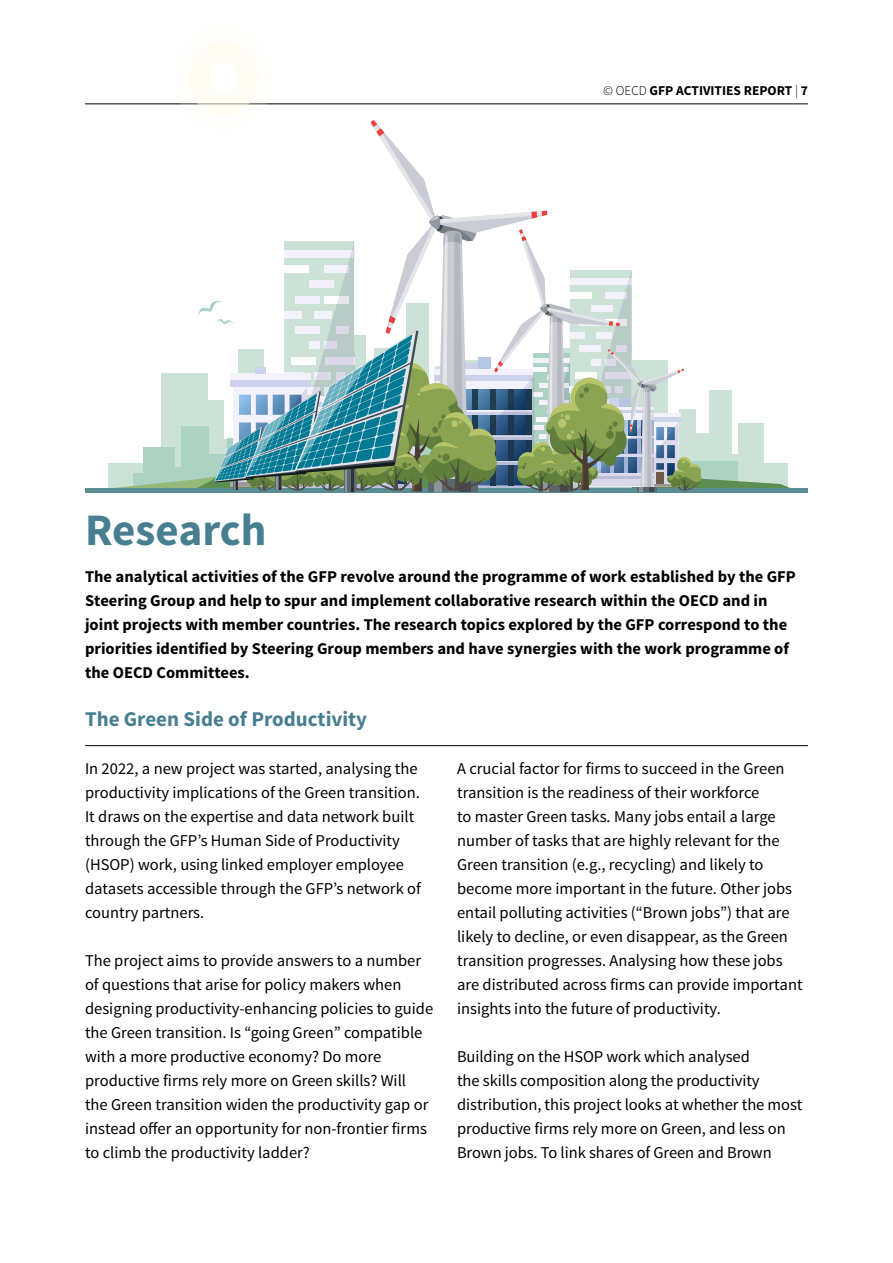
<style>
.page{position:relative;width:893px;height:1263px;background:#fff}
.page>*{position:absolute;margin:0;border:0;box-sizing:border-box;transform-origin:0 0}
.t1{font:700 45px "Source Sans Pro";color:#487f90}
.t2{font:700 21px "Source Sans Pro";color:#487f90}
.t3{font:16.5px/24px "Source Sans Pro";color:#000}
.t4{font:700 16.5px/24px "Source Sans Pro";color:#000}
.t5{font:700 13.5px "Source Sans Pro";color:#000}
.s1{font-weight:300}
</style>
<div class="page">
<hr style="left:85px;top:104px;width:723px;height:1px;background:#000">
<hr style="left:85px;top:745px;width:723px;height:1px;background:#000">
<hr style="left:85px;top:488px;width:723px;height:4px;background:#598c93">
<div style="left:174px;top:25px;width:99px;height:107px;background:#fffefb;border-radius:50%"></div>
<div style="left:189px;top:40px;width:69px;height:77px;background:#fffdf3;border-radius:50%"></div>
<div style="left:209px;top:63px;width:29px;height:31px;background:#fff;border-radius:50%"></div>
<svg style="left:108px;top:120px;width:682px;height:372px"></svg>
<h1 class="t1" style="left:85px;top:501px;width:183px">Research</h1>
<p class="t5" style="left:603px;top:82px;width:206px"><span class="s1">© OECD</span> GFP ACTIVITIES REPORT <span class="s1">|</span> 7</p>
<p class="t4" style="left:85px;top:565px;width:712px">The analytical activities of the GFP revolve around the programme of work established by the GFP Steering Group and help to spur and implement collaborative research within the OECD and in joint projects with member countries. The research topics explored by the GFP correspond to the priorities identified by Steering Group members and have synergies with the work programme of the OECD Committees.</p>
<p class="t2" style="left:85px;top:706px;width:284px">The Green Side of Productivity</p>
<p class="t3" style="left:85px;top:757px;width:337px">In 2022, a new project was started, analysing the productivity implications of the Green transition.<br>It draws on the expertise and data network built through the GFP’s Human Side of Productivity (HSOP) work, using linked employer employee datasets accessible through the GFP’s network of country partners.</p>
<p class="t3" style="left:85px;top:949px;width:350px">The project aims to provide answers to a number of questions that arise for policy makers when designing productivity-enhancing policies to guide the Green transition. Is “going Green” compatible with a more productive economy? Do more productive firms rely more on Green skills? Will<br>the Green transition widen the productivity gap or instead offer an opportunity for non-frontier firms to climb the productivity ladder?</p>
<p class="t3" style="left:457px;top:757px;width:347px">A crucial factor for firms to succeed in the Green transition is the readiness of their workforce<br>to master Green tasks. Many jobs entail a large number of tasks that are highly relevant for the Green transition (e.g., recycling) and likely to become more important in the future. Other jobs entail polluting activities (“Brown jobs”) that are likely to decline, or even disappear, as the Green transition progresses. Analysing how these jobs are distributed across firms can provide important insights into the future of productivity.</p>
<p class="t3" style="left:457px;top:1045px;width:347px">Building on the HSOP work which analysed<br>the skills composition along the productivity distribution, this project looks at whether the most productive firms rely more on Green, and less on Brown jobs. To link shares of Green and Brown</p>
</div>
